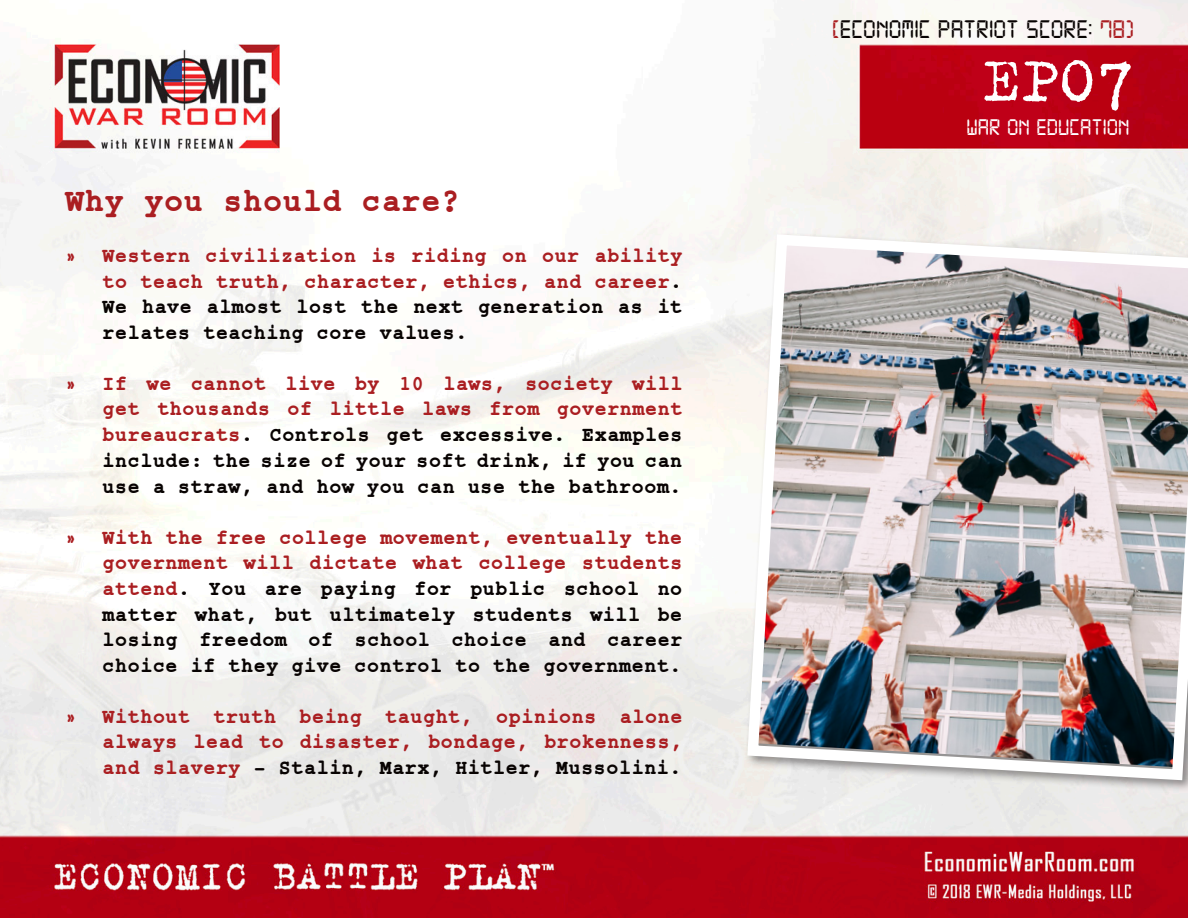
<style>
.page{position:relative;width:1188px;height:918px;background:#fff}
.page>*{position:absolute;margin:0;border:0;box-sizing:border-box;transform-origin:0 0}
.t1{font:69px "Trixie";color:#fff}
.t2{font:700 33px "Courier Final Draft";color:#aa1e21}
.t3{font:27px "Digital 7";color:#080302}
.t4{font:24px "Digital 7";color:#fff}
.t5{font:700 21px/25.7px "Courier Final Draft";color:#080302;text-align:justify}
.t6{font:700 21px/25.8px "Courier Final Draft";color:#aa1e21;text-align:justify}
.s1{color:#080302}
.s2{color:#aa1e21}
</style>
<div class="page">
<img style="left:0;top:0;width:1188px;height:918px">
<img style="left:742px;top:229px;width:446px;height:557px">
<p class="t2" style="left:65px;top:182px;width:397px">Why you should care?</p>
<p class="t6" style="left:102px;top:244px;width:582px;text-indent:-37px">» Western civilization is riding on our ability to teach truth, character, ethics, and career<span class="s1">.<br>We have almost lost the next generation as it relates teaching core values.</span></p>
<p class="t5" style="left:102px;top:373px;width:582px;text-indent:-37px"><span class="s2">» If we cannot live by 10 laws, society will get thousands of little laws from government bureaucrats</span>. Controls get excessive. Examples include: the size of your soft drink, if you can use a straw, and how you can use the bathroom.</p>
<p class="t5" style="left:102px;top:526px;width:582px;text-indent:-37px"><span class="s2">» With the free college movement, eventually the government will dictate what college students attend</span>. You are paying for public school no matter what, but ultimately students will be losing freedom of school choice and career choice if they give control to the government.</p>
<p class="t6" style="left:102px;top:706px;width:582px;text-indent:-37px">» Without truth being taught, opinions alone always lead to disaster, bondage, brokenness, and slavery <span class="s1">– Stalin, Marx, Hitler, Mussolini.</span></p>
<p class="t3" style="left:832px;top:18px;width:303px"><span class="s2">[</span>ECONOMIC PATRIOT SCORE: <span class="s2">78)</span></p>
<h1 class="t1" style="left:982px;top:35px;width:153px">EP07</h1>
<p class="t4" style="left:966px;top:116px;width:165px">WAR ON EDUCATION</p>
</div>
